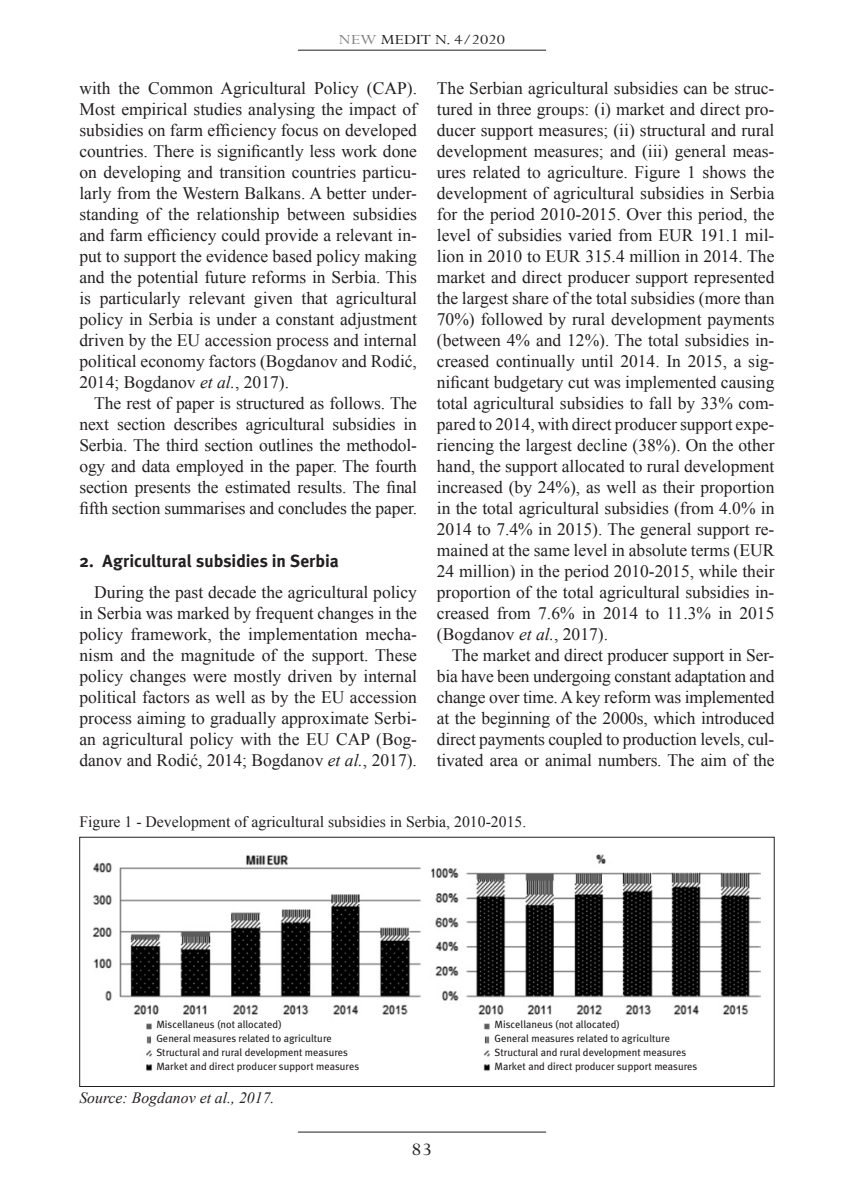
<style>
.page{position:relative;width:844px;height:1191px;background:#fff}
.page>*{position:absolute;margin:0;border:0;box-sizing:border-box;transform-origin:0 0}
.t1{font:19.6px "Perpetua Std";color:#231f20;scale:1.15 1}
._09_TESTO{font:17.5px/21px "Times New Roman";color:#231f20;text-align:justify}
._06_TIT_1_LIVELLO{font:700 17.5px "Meta Plus";color:#231f20}
._10_dida{font:15.75px "Times New Roman";color:#231f20}
._10_fonte{font:italic 15.75px "Times New Roman";color:#231f20}
.t2{font:15.75px "Perpetua Std";color:#231f20;scale:1.15 1}
.t3{font:10.5px "Meta Plus";color:#231f20}
.s1{color:#808285}
.s2{font-style:italic}
</style>
<div class="page">
<hr style="left:298px;top:50px;width:248px;height:1px;background:#231f20">
<hr style="left:298px;top:1131px;width:248px;height:1px;background:#231f20">
<img style="left:93px;top:854px;width:667px;height:217px">
<div style="left:79px;top:837px;width:695px;height:249px;border:1px solid #231f20"></div>
<p class="t2" style="left:339px;top:31px;width:146px"><span class="s1">NEW</span> MEDIT N. 4/2020</p>
<p class="_09_TESTO" style="left:79px;top:77px;width:339px">with the Common Agricultural Policy (CAP).<br>Most empirical studies analysing the impact of subsidies on farm efficiency focus on developed countries. There is significantly less work done on developing and transition countries particu&shy;larly from the Western Balkans. A better under&shy;standing of the relationship between subsidies and farm efficiency could provide a relevant in&shy;put to support the evidence based policy making and the potential future reforms in Serbia. This is particularly relevant given that agricultural policy in Serbia is under a constant adjustment driven by the EU accession process and internal political economy factors (Bogdanov and Rodić, 2014; Bogdanov <span class="s2">et al.</span>, 2017).</p>
<p class="_09_TESTO" style="left:79px;top:392px;width:339px;text-indent:15px">The rest of paper is structured as follows. The next section describes agricultural subsidies in Serbia. The third section outlines the methodol&shy;ogy and data employed in the paper. The fourth section presents the estimated results. The final fifth section summarises and concludes the paper.</p>
<p class="_06_TIT_1_LIVELLO" style="left:79px;top:550px;width:261px">2. Agricultural subsidies in Serbia</p>
<p class="_09_TESTO" style="left:79px;top:581px;width:339px;text-indent:15px">During the past decade the agricultural policy in Serbia was marked by frequent changes in the policy framework, the implementation mecha&shy;nism and the magnitude of the support. These policy changes were mostly driven by internal political factors as well as by the EU accession process aiming to gradually approximate Serbi&shy;an agricultural policy with the EU CAP (Bog&shy;danov and Rodić, 2014; Bogdanov <span class="s2">et al.</span>, 2017).</p>
<p class="_09_TESTO" style="left:437px;top:77px;width:339px">The Serbian agricultural subsidies can be struc&shy;tured in three groups: (i) market and direct pro&shy;ducer support measures; (ii) structural and rural development measures; and (iii) general meas&shy;ures related to agriculture. Figure 1 shows the development of agricultural subsidies in Serbia for the period 2010-2015. Over this period, the level of subsidies varied from EUR 191.1 mil&shy;lion in 2010 to EUR 315.4 million in 2014. The market and direct producer support represented the largest share of the total subsidies (more than 70%) followed by rural development payments (between 4% and 12%). The total subsidies in&shy;creased continually until 2014. In 2015, a sig&shy;nificant budgetary cut was implemented causing total agricultural subsidies to fall by 33% com&shy;pared to 2014, with direct producer support expe&shy;riencing the largest decline (38%). On the other hand, the support allocated to rural development increased (by 24%), as well as their proportion in the total agricultural subsidies (from 4.0% in 2014 to 7.4% in 2015). The general support re&shy;mained at the same level in absolute terms (EUR 24 million) in the period 2010-2015, while their proportion of the total agricultural subsidies in&shy;creased from 7.6% in 2014 to 11.3% in 2015 (Bogdanov <span class="s2">et al.</span>, 2017).</p>
<p class="_09_TESTO" style="left:437px;top:644px;width:339px;text-indent:15px">The market and direct producer support in Ser&shy;bia have been undergoing constant adaptation and change over time. A key reform was implemented at the beginning of the 2000s, which introduced direct payments coupled to production levels, cul&shy;tivated area or animal numbers. The aim of the</p>
<p class="_10_dida" style="left:79px;top:811px;width:448px">Figure 1 - Development of agricultural subsidies in Serbia, 2010-2015.</p>
<p class="t3" style="left:156px;top:1018px;width:127px">Miscellaneus (not allocated)</p>
<p class="t3" style="left:156px;top:1032px;width:177px">General measures related to agriculture</p>
<p class="t3" style="left:156px;top:1046px;width:193px">Structural and rural development measures</p>
<p class="t3" style="left:156px;top:1060px;width:204px">Market and direct producer support measures</p>
<p class="_10_fonte" style="left:79px;top:1086px;width:196px">Source: Bogdanov et al., 2017.</p>
<p class="t1" style="left:411px;top:1139px;width:19px">83</p>
<p class="t3" style="left:494px;top:1018px;width:127px">Miscellaneus (not allocated)</p>
<p class="t3" style="left:494px;top:1032px;width:177px">General measures related to agriculture</p>
<p class="t3" style="left:494px;top:1046px;width:193px">Structural and rural development measures</p>
<p class="t3" style="left:494px;top:1060px;width:204px">Market and direct producer support measures</p>
</div>
